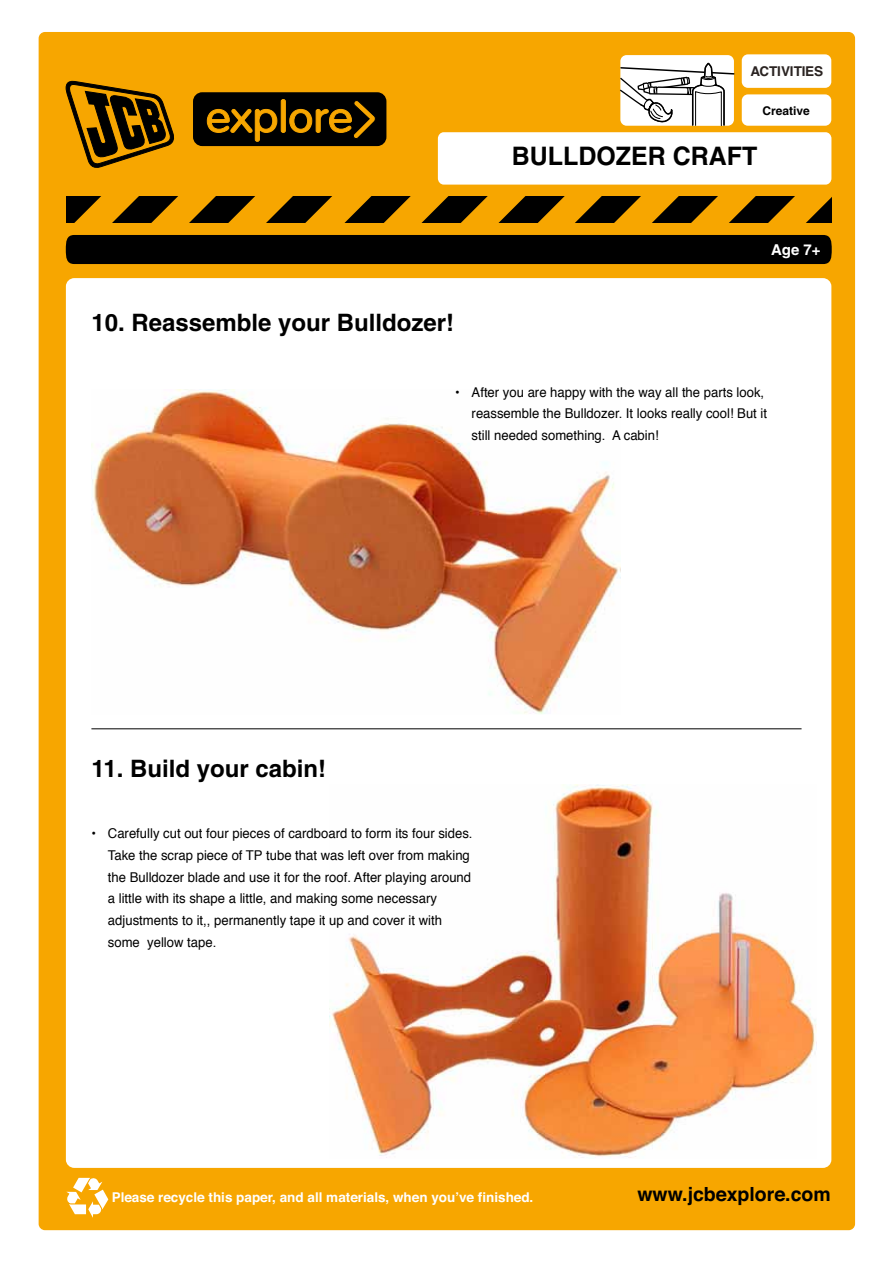
<style>
.page{position:relative;width:893px;height:1263px;background:#fff}
.page>*{position:absolute;margin:0;border:0;box-sizing:border-box;transform-origin:0 0}
.t1{font:700 25.5px "Helvetica";color:#000}
.t2{font:700 24px "Helvetica";color:#000}
.t3{font:700 19.5px "Helvetica";color:#000}
.t4{font:700 15px "Helvetica";color:#fff}
.t5{font:13.5px/21.8px "Helvetica";color:#000}
.t6{font:700 13.5px "Helvetica";color:#fff}
.t7{font:700 13.5px "Helvetica";letter-spacing:-.005em;color:#2a2321}
.t8{font:700 12px "Helvetica";color:#000}
</style>
<div class="page">
<div style="left:39px;top:32px;width:816px;height:1198px;background:#f7a600;border-radius:6px"></div>
<div style="left:66px;top:278px;width:765px;height:890px;background:#fff;border-radius:8px"></div>
<svg style="left:66px;top:196px;width:765px;height:27px"></svg>
<svg style="left:66px;top:1177px;width:42px;height:41px"></svg>
<div style="left:193px;top:92px;width:193px;height:54px;background:#000;border-radius:9px"></div>
<svg style="left:66px;top:80px;width:108px;height:88px"></svg>
<svg style="left:207px;top:109px;width:70px;height:33px"></svg>
<hr style="left:281px;top:100px;width:4px;height:32px;background:#f7a600;border-radius:2px">
<div style="left:281px;top:99px;width:5px;height:34px;border:1px solid #f7a600;border-radius:2px"></div>
<svg style="left:289px;top:100px;width:87px;height:39px"></svg>
<div style="left:438px;top:132px;width:393px;height:53px;background:#fff;border-radius:6px"></div>
<div style="left:620px;top:55px;width:114px;height:71px;background:#fff;border-radius:6px"></div>
<div style="left:742px;top:94px;width:89px;height:32px;background:#fff;border-radius:6px"></div>
<div style="left:742px;top:54px;width:89px;height:34px;background:#fff;border-radius:6px"></div>
<div style="left:66px;top:235px;width:766px;height:29px;background:#000"></div>
<img style="left:91px;top:389px;width:529px;height:325px">
<img style="left:330px;top:784px;width:486px;height:374px">
<div style="left:84px;top:239px;width:362px;height:23px;background:#000;border-radius:9px"></div>
<svg style="left:620px;top:64px;width:115px;height:62px"></svg>
<hr style="left:91px;top:728px;width:710px;height:1px;background:#000">
<p class="t7" style="left:750px;top:61px;width:74px">ACTIVITIES</p>
<p class="t8" style="left:762px;top:103px;width:49px">Creative</p>
<h2 class="t2" style="left:91px;top:308px;width:364px">10. Reassemble your Bulldozer!</h2>
<h1 class="t1" style="left:512px;top:141px;width:247px">Bulldozer Craft</h1>
<p class="t4" style="left:771px;top:241px;width:51px">Age 7+</p>
<h2 class="t2" style="left:91px;top:753px;width:236px">11. Build your cabin!</h2>
<p class="t5" style="left:472px;top:381px;width:297px;text-indent:-16px">• After you are happy with the way all the parts look, reassemble the Bulldozer. It looks really cool! But it still needed something. A cabin!</p>
<p class="t5" style="left:108px;top:823px;width:366px;text-indent:-16px">• Carefully cut out four pieces of cardboard to form its four sides.<br>Take the scrap piece of TP tube that was left over from making the Bulldozer blade and use it for the roof. After playing around a little with its shape a little, and making some necessary adjustments to it,, permanently tape it up and cover it with some yellow tape.</p>
<p class="t6" style="left:112px;top:1186px;width:423px">Please recycle this paper, and all materials, when you’ve finished.</p>
<h3 class="t3" style="left:637px;top:1179px;width:195px">www.jcbexplore.com</h3>
</div>
